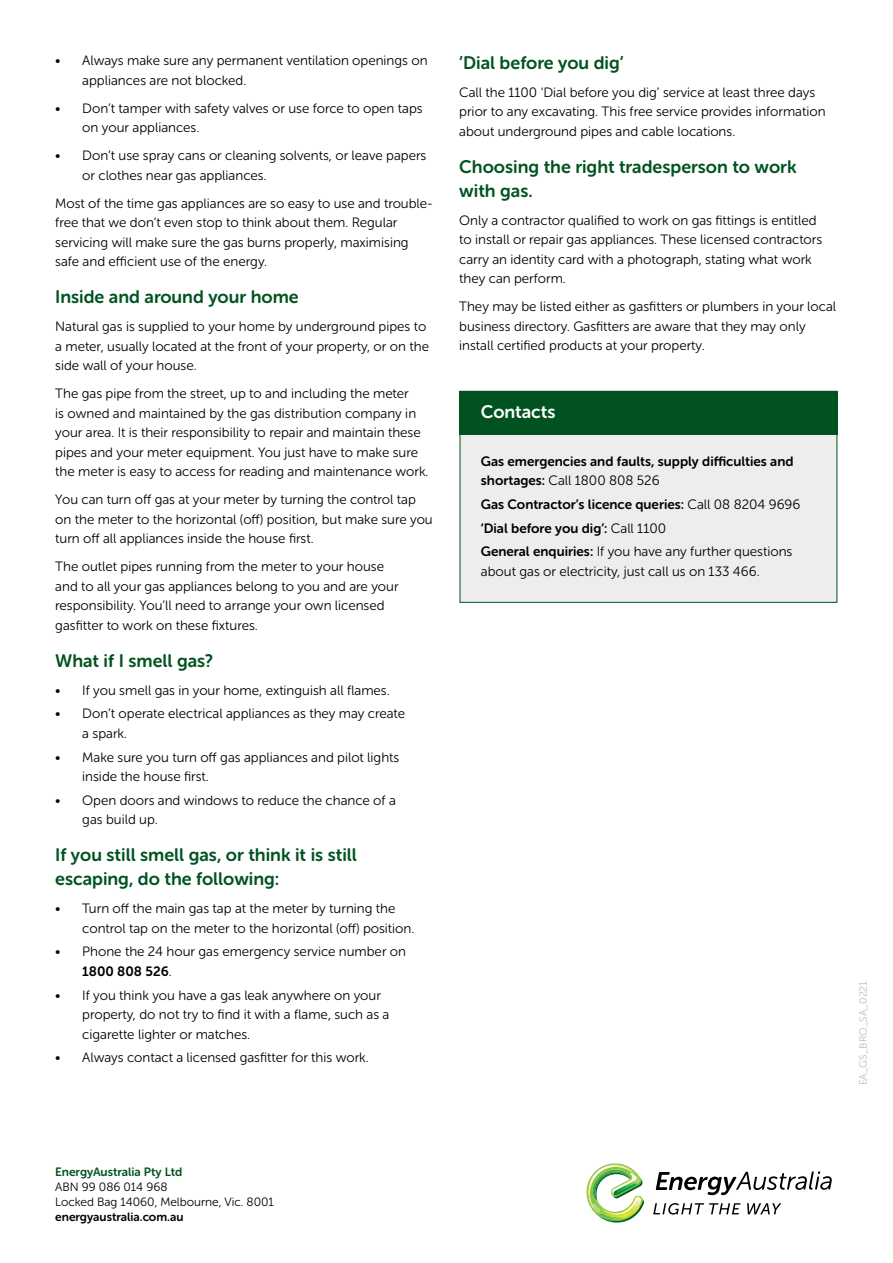
<style>
.page{position:relative;width:893px;height:1263px;background:#fff}
.page>*{position:absolute;margin:0;border:0;box-sizing:border-box;transform-origin:0 0}
.t1{font:18px/24px "Museo Sans Rounded 700";color:#005321}
.t2{font:18px "Museo Sans Rounded 700";color:#fff}
.t3{font:13.5px/19.5px "Museo Sans Rounded 300";color:#000}
.t4{font:13.5px/23.7px "Museo Sans Rounded 700";color:#000}
.t5{font:12px/15px "Museo Sans Rounded 300";color:#000}
.t6{font:12px "Museo Sans Rounded 700";color:#000}
.t7{font:12px "Museo Sans Rounded 700";color:#005321}
.t8{font:10.5px "Museo Sans Rounded 300";color:#bcbec0}
.s1{font-family:"Museo Sans Rounded 300"}
.s2{font-family:"Museo Sans Rounded 700"}
</style>
<div class="page">
<div style="left:460px;top:391px;width:377px;height:212px;background:#ecedec;border:1px solid #005321"></div>
<div style="left:459px;top:391px;width:379px;height:43px;background:#005321"></div>
<img style="left:586px;top:1163px;width:58px;height:60px">
<svg style="left:653px;top:1203px;width:87px;height:11px"></svg>
<svg style="left:747px;top:1203px;width:34px;height:11px"></svg>
<svg style="left:656px;top:1171px;width:176px;height:24px"></svg>
<p class="t3" style="left:82px;top:51px;width:347px;text-indent:-27px">• Always make sure any permanent ventilation openings on appliances are not blocked.</p>
<p class="t3" style="left:82px;top:99px;width:342px;text-indent:-27px">• Don’t tamper with safety valves or use force to open taps on your appliances.</p>
<p class="t3" style="left:82px;top:146px;width:346px;text-indent:-27px">• Don’t use spray cans or cleaning solvents, or leave papers or clothes near gas appliances.</p>
<p class="t3" style="left:55px;top:194px;width:379px">Most of the time gas appliances are so easy to use and trouble&shy;free that we don’t even stop to think about them. Regular servicing will make sure the gas burns properly, maximising safe and efficient use of the energy.</p>
<h1 class="t1" style="left:55px;top:285px;width:245px">Inside and around your home</h1>
<p class="t3" style="left:55px;top:317px;width:375px">Natural gas is supplied to your home by underground pipes to a meter, usually located at the front of your property, or on the side wall of your house.</p>
<p class="t3" style="left:55px;top:384px;width:375px">The gas pipe from the street, up to and including the meter<br>is owned and maintained by the gas distribution company in your area. It is their responsibility to repair and maintain these pipes and your meter equipment. You just have to make sure the meter is easy to access for reading and maintenance work.</p>
<p class="t3" style="left:55px;top:490px;width:379px">You can turn off gas at your meter by turning the control tap on the meter to the horizontal (off) position, but make sure you turn off all appliances inside the house first.</p>
<p class="t3" style="left:55px;top:557px;width:345px">The outlet pipes running from the meter to your house and to all your gas appliances belong to you and are your responsibility. You’ll need to arrange your own licensed gasfitter to work on these fixtures.</p>
<h1 class="t1" style="left:55px;top:648px;width:160px">What if I smell gas?</h1>
<p class="t3" style="left:55px;top:680px;width:336px">• If you smell gas in your home, extinguish all flames.</p>
<p class="t3" style="left:82px;top:704px;width:324px;text-indent:-27px">• Don’t operate electrical appliances as they may create a spark.</p>
<p class="t3" style="left:82px;top:747px;width:319px;text-indent:-27px">• Make sure you turn off gas appliances and pilot lights inside the house first.</p>
<p class="t3" style="left:82px;top:790px;width:315px;text-indent:-27px">• Open doors and windows to reduce the chance of a gas build up.</p>
<h1 class="t1" style="left:55px;top:843px;width:303px">If you still smell gas, or think it is still escaping, do the following:</h1>
<p class="t3" style="left:82px;top:899px;width:334px;text-indent:-27px">• Turn off the main gas tap at the meter by turning the control tap on the meter to the horizontal (off) position.</p>
<p class="t3" style="left:55px;top:942px;width:352px">• Phone the 24 hour gas emergency service number on</p>
<p class="t4" style="left:82px;top:959px;width:91px">1800 808 526<span class="s1">.</span></p>
<p class="t3" style="left:82px;top:985px;width:309px;text-indent:-27px">• If you think you have a gas leak anywhere on your property, do not try to find it with a flame, such as a cigarette lighter or matches.</p>
<p class="t3" style="left:55px;top:1048px;width:315px">• Always contact a licensed gasfitter for this work.</p>
<h1 class="t1" style="left:459px;top:51px;width:166px">’Dial before you dig’</h1>
<p class="t3" style="left:459px;top:83px;width:368px">Call the 1100 ‘Dial before you dig’ service at least three days prior to any excavating. This free service provides information about underground pipes and cable locations.</p>
<h1 class="t1" style="left:459px;top:154px;width:339px">Choosing the right tradesperson to work with gas.</h1>
<p class="t3" style="left:459px;top:210px;width:364px">Only a contractor qualified to work on gas fittings is entitled to install or repair gas appliances. These licensed contractors carry an identity card with a photograph, stating what work they can perform.</p>
<p class="t3" style="left:459px;top:297px;width:378px">They may be listed either as gasfitters or plumbers in your local business directory. Gasfitters are aware that they may only install certified products at your property.</p>
<h1 class="t2" style="left:481px;top:401px;width:76px">Contacts</h1>
<p class="t4" style="left:481px;top:449px;width:314px">Gas emergencies and faults, supply difficulties and</p>
<p class="t3" style="left:481px;top:471px;width:180px"><span class="s2">shortages:</span> Call 1800 808 526</p>
<p class="t4" style="left:481px;top:492px;width:321px">Gas Contractor’s licence queries: <span class="s1">Call 08 8204 9696 </span>‘Dial before you dig’: <span class="s1">Call 1100</span></p>
<p class="t3" style="left:481px;top:542px;width:313px"><span class="s2">General enquiries:</span> If you have any further questions about gas or electricity, just call us on 133 466.</p>
<p class="t8" style="left:857px;top:1085px;width:106px;rotate:-90deg">EA_GS_BRO_SA_0221</p>
<p class="t7" style="left:55px;top:1165px;width:129px">EnergyAustralia Pty Ltd</p>
<p class="t5" style="left:55px;top:1179px;width:220px">ABN 99 086 014 968<br>Locked Bag 14060, Melbourne, Vic. 8001</p>
<p class="t6" style="left:55px;top:1210px;width:130px">energyaustralia.com.au</p>
</div>
